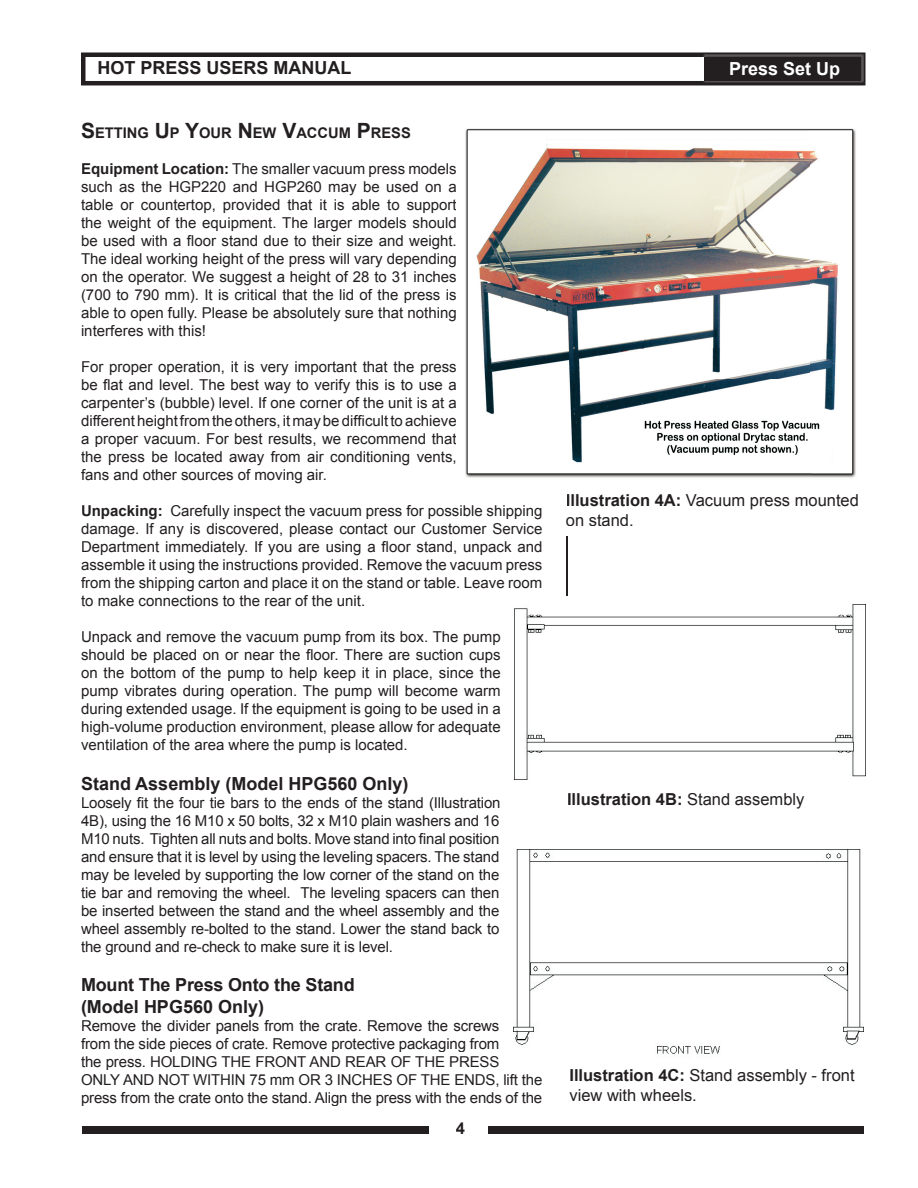
<style>
.page{position:relative;width:918px;height:1188px;background:#fff}
.page>*{position:absolute;margin:0;border:0;box-sizing:border-box;transform-origin:0 0}
.t1{font:700 18px/21.6px "Arial";color:#231f20}
.t2{font:700 18px "Arial";color:#fff}
.t3{font:16.5px/19.8px "Arial";color:#231f20}
.t4{font:700 16.5px "Arial";color:#231f20}
.t5{font:15px/18px "Arial";letter-spacing:-.01em;color:#231f20;text-align:justify}
.t6{font:700 14.7px "Arial";color:#231f20}
.s1{font-size:21px}
.s2{font-weight:700}
.s3{font-weight:400}
</style>
<div class="page">
<div style="left:82px;top:1126px;width:347px;height:8px;background:#231f20"></div>
<div style="left:489px;top:1126px;width:375px;height:8px;background:#231f20"></div>
<svg style="left:81px;top:53px;width:784px;height:32px"></svg>
<img style="left:514px;top:604px;width:351px;height:176px">
<img style="left:513px;top:849px;width:351px;height:205px">
<hr style="left:566px;top:536px;width:2px;height:60px;background:#231f20">
<img style="left:465px;top:128px;width:391px;height:350px">
<p class="t1" style="left:98px;top:58px;width:256px">HOT PRESS USERS MANUAL</p>
<p class="t6" style="left:81px;top:123px;width:331px"><span class="s1">S</span>ETTING <span class="s1">U</span>P <span class="s1">Y</span>OUR <span class="s1">N</span>EW <span class="s1">V</span>ACCUM <span class="s1">P</span>RESS</p>
<p class="t5" style="left:81px;top:160px;width:377px"><span class="s2">Equipment Location:</span> The smaller vacuum press models such as the HGP220 and HGP260 may be used on a table or countertop, provided that it is able to support the weight of the equipment. The larger models should be used with a floor stand due to their size and weight.<br>The ideal working height of the press will vary depending on the operator. We suggest a height of 28 to 31 inches (700 to 790 mm). It is critical that the lid of the press is able to open fully. Please be absolutely sure that nothing interferes with this!</p>
<p class="t5" style="left:81px;top:358px;width:377px">For proper operation, it is very important that the press be flat and level. The best way to verify this is to use a carpenter’s (bubble) level. If one corner of the unit is at a different height from the others, it may be difficult to achieve a proper vacuum. For best results, we recommend that the press be located away from air conditioning vents, fans and other sources of moving air.</p>
<p class="t5" style="left:81px;top:502px;width:463px"><span class="s2">Unpacking:</span> Carefully inspect the vacuum press for possible shipping damage. If any is discovered, please contact our Customer Service Department immediately. If you are using a floor stand, unpack and assemble it using the instructions provided. Remove the vacuum press from the shipping carton and place it on the stand or table. Leave room to make connections to the rear of the unit.</p>
<p class="t5" style="left:81px;top:628px;width:421px">Unpack and remove the vacuum pump from its box. The pump should be placed on or near the floor. There are suction cups on the bottom of the pump to help keep it in place, since the pump vibrates during operation. The pump will become warm during extended usage. If the equipment is going to be used in a high-volume production environment, please allow for adequate ventilation of the area where the pump is located.</p>
<p class="t1" style="left:81px;top:773px;width:329px">Stand Assembly (Model HPG560 Only)</p>
<p class="t5" style="left:81px;top:793px;width:421px">Loosely fit the four tie bars to the ends of the stand (Illustration 4B), using the 16 M10 x 50 bolts, 32 x M10 plain washers and 16<br>M10 nuts. Tighten all nuts and bolts. Move stand into final position and ensure that it is level by using the leveling spacers. The stand may be leveled by supporting the low corner of the stand on the tie bar and removing the wheel. The leveling spacers can then be inserted between the stand and the wheel assembly and the wheel assembly re-bolted to the stand. Lower the stand back to the ground and re-check to make sure it is level.</p>
<p class="t1" style="left:81px;top:974px;width:275px">Mount The Press Onto the Stand (Model HPG560 Only)</p>
<p class="t5" style="left:81px;top:1016px;width:463px;text-align:left">Remove the divider panels from the crate. Remove the screws<br>from the side pieces of crate. Remove protective packaging from<br>the press. HOLDING THE FRONT AND REAR OF THE PRESS ONLY AND NOT WITHIN 75 mm OR 3 INCHES OF THE ENDS, lift the press from the crate onto the stand. Align the press with the ends of the</p>
<p class="t4" style="left:456px;top:1117px;width:11px">4</p>
<p class="t2" style="left:729px;top:56px;width:113px">Press Set Up</p>
<p class="t3" style="left:566px;top:490px;width:295px"><span class="s2">Illustration 4A:</span> Vacuum press mounted on stand.</p>
<p class="t4" style="left:567px;top:788px;width:239px">Illustration 4B: <span class="s3">Stand assembly</span></p>
<p class="t3" style="left:569px;top:1065px;width:287px"><span class="s2">Illustration 4C:</span> Stand assembly - front view with wheels.</p>
</div>
